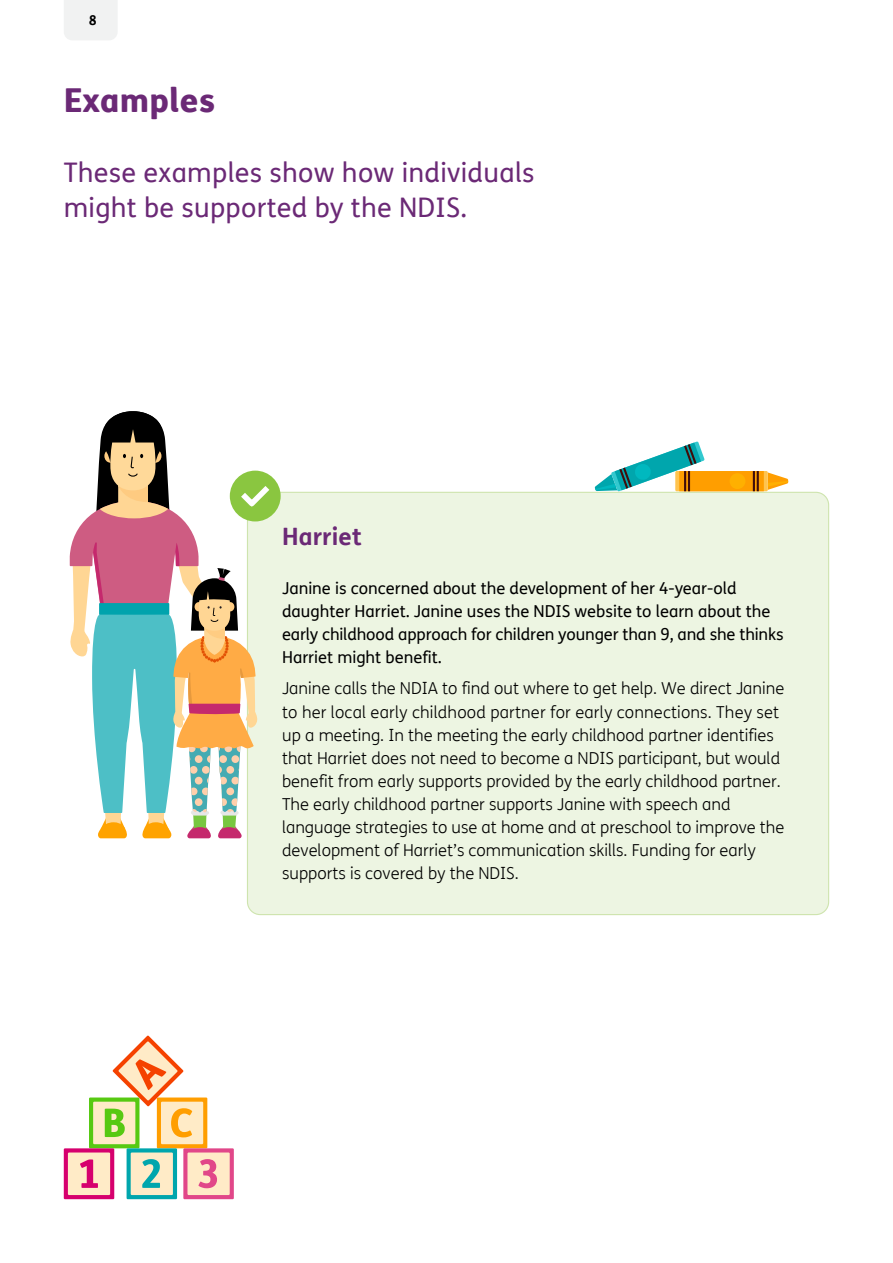
<style>
.page{position:relative;width:893px;height:1263px;background:#fff}
.page>*{position:absolute;margin:0;border:0;box-sizing:border-box;transform-origin:0 0}
.t1{font:800 33px "FS Me Pro";letter-spacing:.01em;color:#6b2976}
.t2{font:27px/35.1px "FS Me Pro";letter-spacing:.01em;color:#6b2976}
.t3{font:700 24px "FS Me Pro";letter-spacing:.005em;color:#6b2976}
.t4{font:300 16.5px/23.1px "FS Me Pro";color:#000}
.t5{font:16.5px/23.1px "FS Me Pro";color:#000}
.t6{font:700 13.5px "FS Me Pro";color:#000}
</style>
<div class="page">
<div style="left:247px;top:492px;width:582px;height:422px;background:#edf5e2;border-radius:13px"></div>
<div style="left:64px;top:0;width:53px;height:40px;background:#f1f2f2"></div>
<div style="left:230px;top:471px;width:51px;height:50px;background:#8ac640;border-radius:50%"></div>
<svg style="left:70px;top:411px;width:203px;height:427px"></svg>
<svg style="left:768px;top:472px;width:20px;height:18px"></svg>
<div style="left:675px;top:471px;width:93px;height:20px;background:#ffc44f"></div>
<div style="left:679px;top:471px;width:85px;height:20px;background:#ff9e00"></div>
<div style="left:730px;top:473px;width:15px;height:16px;background:#ffb000;border-radius:50%"></div>
<hr style="left:757px;top:471px;width:2px;height:20px;background:#400d0a">
<hr style="left:753px;top:471px;width:2px;height:20px;background:#400d0a">
<svg style="left:595px;top:442px;width:110px;height:49px"></svg>
<svg style="left:89px;top:1097px;width:50px;height:51px"></svg>
<div style="left:93px;top:1102px;width:42px;height:42px;background:#ffebc7"></div>
<svg style="left:157px;top:1097px;width:50px;height:51px"></svg>
<div style="left:161px;top:1102px;width:42px;height:42px;background:#ffebc7"></div>
<div style="left:64px;top:1148px;width:50px;height:51px;background:#d6006e"></div>
<div style="left:68px;top:1152px;width:42px;height:43px;background:#ffebc7"></div>
<svg style="left:80px;top:1159px;width:18px;height:29px"></svg>
<div style="left:127px;top:1148px;width:50px;height:51px;background:#00a6ad"></div>
<div style="left:131px;top:1152px;width:42px;height:43px;background:#ffebc7"></div>
<svg style="left:142px;top:1159px;width:18px;height:29px"></svg>
<div style="left:183px;top:1148px;width:51px;height:51px;background:#e14789"></div>
<div style="left:187px;top:1152px;width:43px;height:43px;background:#ffebc7"></div>
<svg style="left:198px;top:1159px;width:19px;height:29px"></svg>
<svg style="left:105px;top:1035px;width:87px;height:102px"></svg>
<p class="t6" style="left:89px;top:15px;width:9px">8</p>
<h1 class="t1" style="left:64px;top:74px;width:153px">Examples</h1>
<h2 class="t2" style="left:64px;top:154px;width:472px">These examples show how individuals might be supported by the NDIS.</h2>
<h3 class="t3" style="left:282px;top:526px;width:81px">Harriet</h3>
<p class="t5" style="left:282px;top:576px;width:503px">Janine is concerned about the development of her 4-year-old daughter Harriet. Janine uses the NDIS website to learn about the early childhood approach for children younger than 9, and she thinks Harriet might benefit.</p>
<p class="t4" style="left:282px;top:678px;width:504px">Janine calls the NDIA to find out where to get help. We direct Janine to her local early childhood partner for early connections. They set up a meeting. In the meeting the early childhood partner identifies that Harriet does not need to become a NDIS participant, but would benefit from early supports provided by the early childhood partner.<br>The early childhood partner supports Janine with speech and language strategies to use at home and at preschool to improve the development of Harriet’s communication skills. Funding for early supports is covered by the NDIS.</p>
</div>
